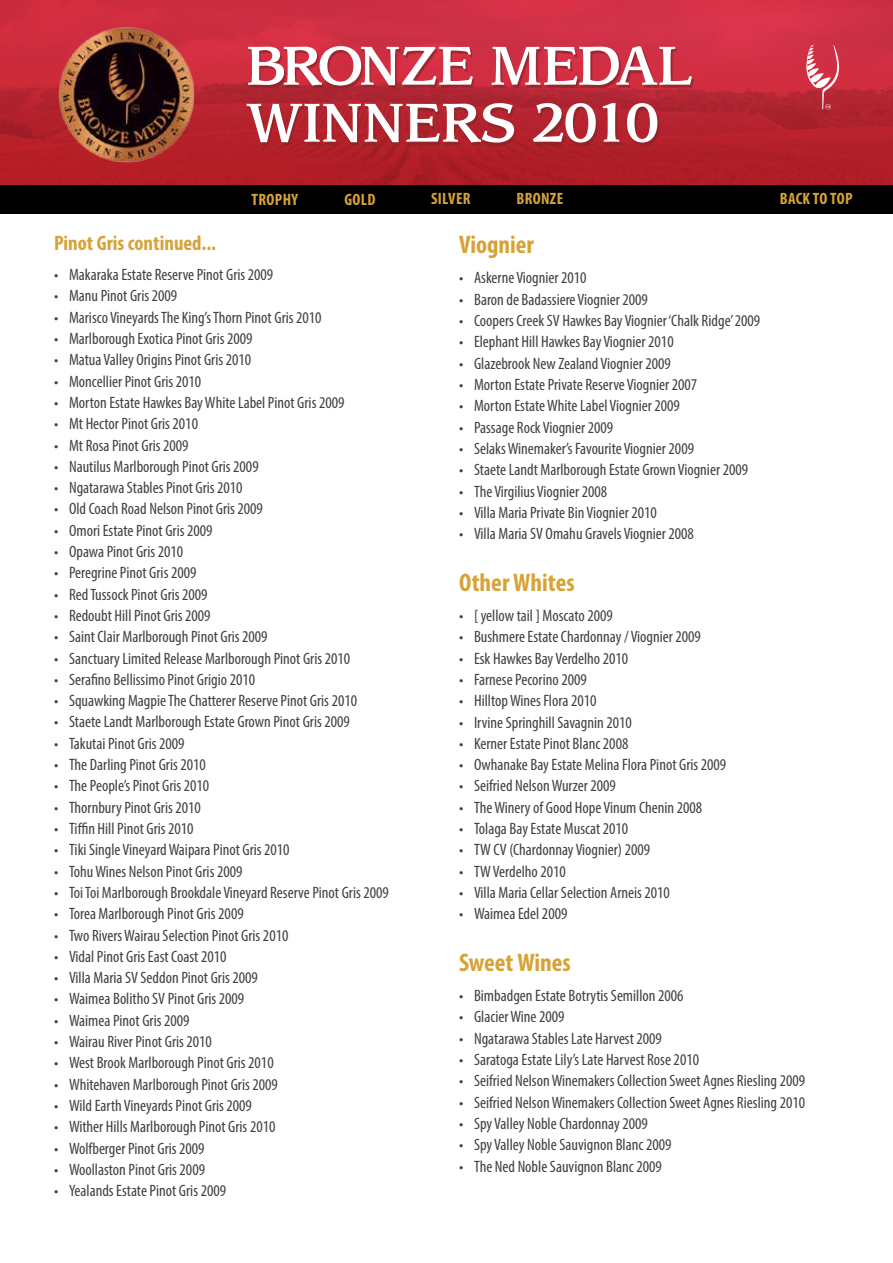
<style>
.page{position:relative;width:893px;height:1263px;background:#fff}
.page>*{position:absolute;margin:0;border:0;box-sizing:border-box;transform-origin:0 0}
.t1{font:57px/57px "Sling";color:#fff}
.t2{font:700 condensed 25.5px "Myriad Pro";color:#d6a338}
.t3{font:700 condensed 21px "Myriad Pro";color:#d6a338}
.t4{font:condensed 16.5px "Myriad Pro";color:#414042}
.t5{font:700 condensed 16.5px "Myriad Pro";letter-spacing:.02em;color:#d6a338}
</style>
<div class="page">
<img style="left:0;top:0;width:893px;height:185px">
<svg style="left:806px;top:45px;width:34px;height:65px;background:#d05563"></svg>
<img style="left:54px;top:22px;width:144px;height:144px">
<div style="left:0;top:185px;width:893px;height:29px;background:#000"></div>
<div style="left:248px;top:49px;width:445px;height:97px;background:#872629;opacity:.75"></div>
<h1 class="t1" style="left:246px;top:42px;width:447px">BRONZE MEDAL<br>WINNERS 2010</h1>
<p class="t5" style="left:252px;top:189px;width:48px">TROPHY</p>
<p class="t5" style="left:345px;top:189px;width:33px">GOLD</p>
<p class="t5" style="left:431px;top:188px;width:41px">SILVER</p>
<p class="t5" style="left:516px;top:188px;width:48px">BRONZE</p>
<p class="t5" style="left:780px;top:188px;width:74px">BACK TO TOP</p>
<p class="t3" style="left:54px;top:230px;width:164px">Pinot Gris continued...</p>
<p class="t4" style="left:54px;top:265px;width:221px">• Makaraka Estate Reserve Pinot Gris 2009</p>
<p class="t4" style="left:54px;top:286px;width:125px">• Manu Pinot Gris 2009</p>
<p class="t4" style="left:54px;top:307px;width:269px">• Marisco Vineyards The King’s Thorn Pinot Gris 2010</p>
<p class="t4" style="left:54px;top:329px;width:200px">• Marlborough Exotica Pinot Gris 2009</p>
<p class="t4" style="left:54px;top:350px;width:199px">• Matua Valley Origins Pinot Gris 2010</p>
<p class="t4" style="left:54px;top:371px;width:149px">• Moncellier Pinot Gris 2010</p>
<p class="t4" style="left:54px;top:392px;width:292px">• Morton Estate Hawkes Bay White Label Pinot Gris 2009</p>
<p class="t4" style="left:54px;top:414px;width:146px">• Mt Hector Pinot Gris 2010</p>
<p class="t4" style="left:54px;top:435px;width:136px">• Mt Rosa Pinot Gris 2009</p>
<p class="t4" style="left:54px;top:456px;width:206px">• Nautilus Marlborough Pinot Gris 2009</p>
<p class="t4" style="left:54px;top:478px;width:190px">• Ngatarawa Stables Pinot Gris 2010</p>
<p class="t4" style="left:54px;top:499px;width:210px">• Old Coach Road Nelson Pinot Gris 2009</p>
<p class="t4" style="left:54px;top:520px;width:160px">• Omori Estate Pinot Gris 2009</p>
<p class="t4" style="left:54px;top:542px;width:131px">• Opawa Pinot Gris 2010</p>
<p class="t4" style="left:54px;top:563px;width:144px">• Peregrine Pinot Gris 2009</p>
<p class="t4" style="left:54px;top:584px;width:155px">• Red Tussock Pinot Gris 2009</p>
<p class="t4" style="left:54px;top:605px;width:158px">• Redoubt Hill Pinot Gris 2009</p>
<p class="t4" style="left:54px;top:627px;width:215px">• Saint Clair Marlborough Pinot Gris 2009</p>
<p class="t4" style="left:54px;top:648px;width:298px">• Sanctuary Limited Release Marlborough Pinot Gris 2010</p>
<p class="t4" style="left:54px;top:669px;width:203px">• Serafino Bellissimo Pinot Grigio 2010</p>
<p class="t4" style="left:54px;top:691px;width:305px">• Squawking Magpie The Chatterer Reserve Pinot Gris 2010</p>
<p class="t4" style="left:54px;top:712px;width:297px">• Staete Landt Marlborough Estate Grown Pinot Gris 2009</p>
<p class="t4" style="left:54px;top:733px;width:132px">• Takutai Pinot Gris 2009</p>
<p class="t4" style="left:54px;top:755px;width:153px">• The Darling Pinot Gris 2010</p>
<p class="t4" style="left:54px;top:776px;width:157px">• The People’s Pinot Gris 2010</p>
<p class="t4" style="left:54px;top:797px;width:148px">• Thornbury Pinot Gris 2010</p>
<p class="t4" style="left:54px;top:818px;width:141px">• Tiffin Hill Pinot Gris 2010</p>
<p class="t4" style="left:54px;top:840px;width:237px">• Tiki Single Vineyard Waipara Pinot Gris 2010</p>
<p class="t4" style="left:54px;top:861px;width:190px">• Tohu Wines Nelson Pinot Gris 2009</p>
<p class="t4" style="left:54px;top:882px;width:336px">• Toi Toi Marlborough Brookdale Vineyard Reserve Pinot Gris 2009</p>
<p class="t4" style="left:54px;top:904px;width:191px">• Torea Marlborough Pinot Gris 2009</p>
<p class="t4" style="left:54px;top:925px;width:236px">• Two Rivers Wairau Selection Pinot Gris 2010</p>
<p class="t4" style="left:54px;top:946px;width:174px">• Vidal Pinot Gris East Coast 2010</p>
<p class="t4" style="left:54px;top:968px;width:205px">• Villa Maria SV Seddon Pinot Gris 2009</p>
<p class="t4" style="left:54px;top:989px;width:192px">• Waimea Bolitho SV Pinot Gris 2009</p>
<p class="t4" style="left:54px;top:1010px;width:137px">• Waimea Pinot Gris 2009</p>
<p class="t4" style="left:54px;top:1031px;width:159px">• Wairau River Pinot Gris 2010</p>
<p class="t4" style="left:54px;top:1053px;width:221px">• West Brook Marlborough Pinot Gris 2010</p>
<p class="t4" style="left:54px;top:1074px;width:225px">• Whitehaven Marlborough Pinot Gris 2009</p>
<p class="t4" style="left:54px;top:1095px;width:199px">• Wild Earth Vineyards Pinot Gris 2009</p>
<p class="t4" style="left:54px;top:1117px;width:223px">• Wither Hills Marlborough Pinot Gris 2010</p>
<p class="t4" style="left:54px;top:1138px;width:152px">• Wolfberger Pinot Gris 2009</p>
<p class="t4" style="left:54px;top:1159px;width:153px">• Woollaston Pinot Gris 2009</p>
<p class="t4" style="left:54px;top:1181px;width:174px">• Yealands Estate Pinot Gris 2009</p>
<h2 class="t2" style="left:459px;top:229px;width:76px">Viognier</h2>
<p class="t4" style="left:459px;top:268px;width:129px">• Askerne Viognier 2010</p>
<p class="t4" style="left:459px;top:289px;width:190px">• Baron de Badassiere Viognier 2009</p>
<p class="t4" style="left:459px;top:311px;width:303px">• Coopers Creek SV Hawkes Bay Viognier ‘Chalk Ridge’ 2009</p>
<p class="t4" style="left:459px;top:332px;width:216px">• Elephant Hill Hawkes Bay Viognier 2010</p>
<p class="t4" style="left:459px;top:353px;width:213px">• Glazebrook New Zealand Viognier 2009</p>
<p class="t4" style="left:459px;top:375px;width:240px">• Morton Estate Private Reserve Viognier 2007</p>
<p class="t4" style="left:459px;top:396px;width:222px">• Morton Estate White Label Viognier 2009</p>
<p class="t4" style="left:459px;top:417px;width:156px">• Passage Rock Viognier 2009</p>
<p class="t4" style="left:459px;top:438px;width:236px">• Selaks Winemaker’s Favourite Viognier 2009</p>
<p class="t4" style="left:459px;top:460px;width:291px">• Staete Landt Marlborough Estate Grown Viognier 2009</p>
<p class="t4" style="left:459px;top:481px;width:150px">• The Virgilius Viognier 2008</p>
<p class="t4" style="left:459px;top:502px;width:199px">• Villa Maria Private Bin Viognier 2010</p>
<p class="t4" style="left:459px;top:524px;width:236px">• Villa Maria SV Omahu Gravels Viognier 2008</p>
<h2 class="t2" style="left:459px;top:566px;width:117px">Other Whites</h2>
<p class="t4" style="left:459px;top:605px;width:155px">• [ yellow tail ] Moscato 2009</p>
<p class="t4" style="left:459px;top:627px;width:243px">• Bushmere Estate Chardonnay / Viognier 2009</p>
<p class="t4" style="left:459px;top:648px;width:171px">• Esk Hawkes Bay Verdelho 2010</p>
<p class="t4" style="left:459px;top:669px;width:129px">• Farnese Pecorino 2009</p>
<p class="t4" style="left:459px;top:691px;width:139px">• Hilltop Wines Flora 2010</p>
<p class="t4" style="left:459px;top:712px;width:174px">• Irvine Springhill Savagnin 2010</p>
<p class="t4" style="left:459px;top:733px;width:171px">• Kerner Estate Pinot Blanc 2008</p>
<p class="t4" style="left:459px;top:755px;width:269px">• Owhanake Bay Estate Melina Flora Pinot Gris 2009</p>
<p class="t4" style="left:459px;top:776px;width:158px">• Seifried Nelson Wurzer 2009</p>
<p class="t4" style="left:459px;top:797px;width:245px">• The Winery of Good Hope Vinum Chenin 2008</p>
<p class="t4" style="left:459px;top:819px;width:171px">• Tolaga Bay Estate Muscat 2010</p>
<p class="t4" style="left:459px;top:840px;width:193px">• TW CV (Chardonnay Viognier) 2009</p>
<p class="t4" style="left:459px;top:861px;width:108px">• TW Verdelho 2010</p>
<p class="t4" style="left:459px;top:882px;width:212px">• Villa Maria Cellar Selection Arneis 2010</p>
<p class="t4" style="left:459px;top:904px;width:110px">• Waimea Edel 2009</p>
<h2 class="t2" style="left:459px;top:946px;width:113px">Sweet Wines</h2>
<p class="t4" style="left:459px;top:986px;width:226px">• Bimbadgen Estate Botrytis Semillon 2006</p>
<p class="t4" style="left:459px;top:1007px;width:107px">• Glacier Wine 2009</p>
<p class="t4" style="left:459px;top:1028px;width:204px">• Ngatarawa Stables Late Harvest 2009</p>
<p class="t4" style="left:459px;top:1050px;width:242px">• Saratoga Estate Lily’s Late Harvest Rose 2010</p>
<p class="t4" style="left:459px;top:1071px;width:348px">• Seifried Nelson Winemakers Collection Sweet Agnes Riesling 2009</p>
<p class="t4" style="left:459px;top:1092px;width:348px">• Seifried Nelson Winemakers Collection Sweet Agnes Riesling 2010</p>
<p class="t4" style="left:459px;top:1113px;width:190px">• Spy Valley Noble Chardonnay 2009</p>
<p class="t4" style="left:459px;top:1135px;width:214px">• Spy Valley Noble Sauvignon Blanc 2009</p>
<p class="t4" style="left:459px;top:1156px;width:204px">• The Ned Noble Sauvignon Blanc 2009</p>
</div>
